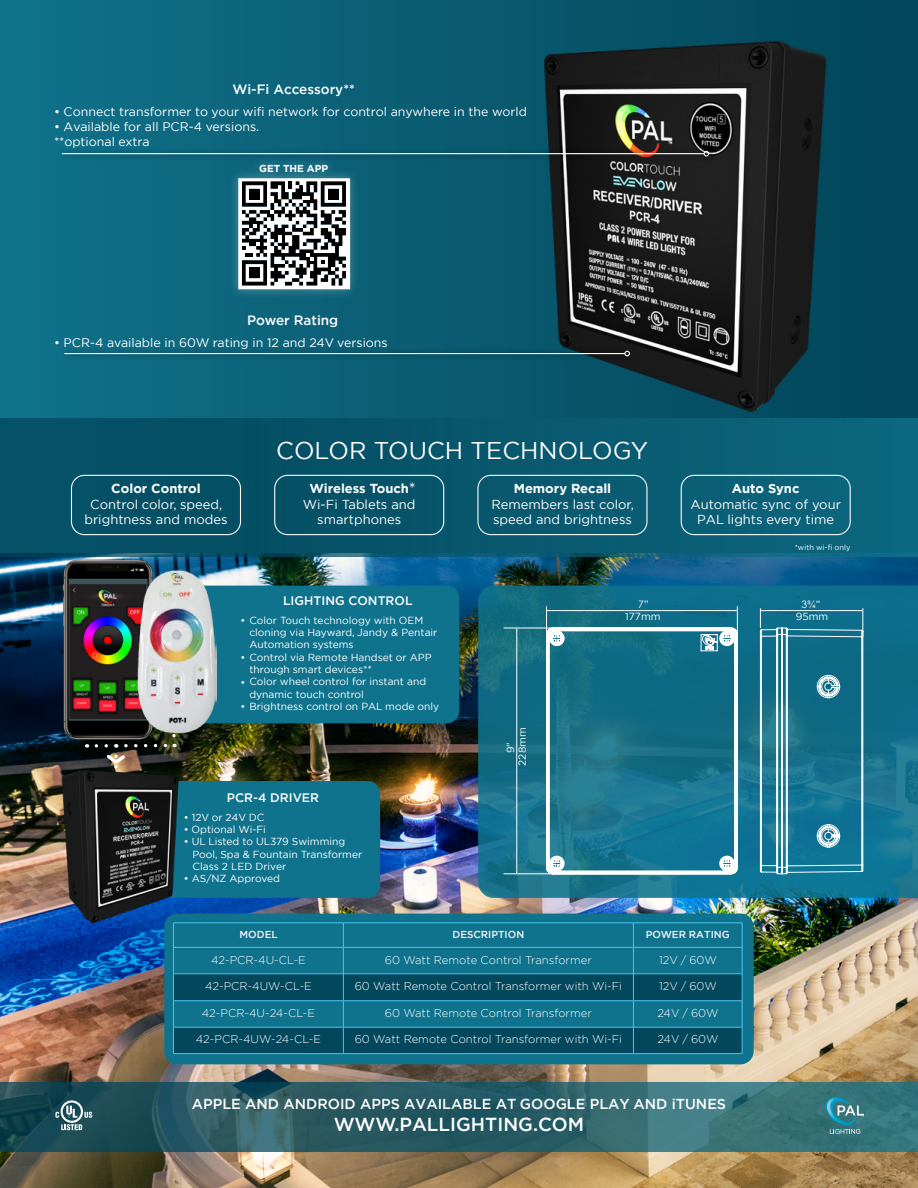
<style>
.page{position:relative;width:918px;height:1188px;background:#fff}
.page>*{position:absolute;margin:0;border:0;box-sizing:border-box;transform-origin:0 0}
.t1{font:24.15px "Gotham";color:#fff}
.t2{font:500 18.75px "Gotham";color:#fff}
.t3{font:16.2px "Gotham";color:#fff}
.t4{font:500 14.4px "Gotham";color:#fff}
.t5{font:500 13.5px "Gotham";color:#fff}
.t6{font:13.05px/15.6px "Gotham";color:#fff;text-align:center}
.t7{font:700 13.05px "Gotham";color:#fff}
.t8{font:12.45px/14.9px "Gotham";color:#fff}
.t9{font:500 12.3px "Gotham";color:#fff}
.t10{font:300 11.25px "Gotham";color:#fff}
.t11{font:10.2px/12.3px "Gotham";color:#fff}
.t12{font:10.2px "Century Gothic";color:#fff}
.t13{font:500 10.05px "Gotham";color:#faf7ff}
.t14{font:700 10.05px "Gotham";color:#fff}
.t15{font:7.5px "Gotham";color:#fff}
.s1{font-family:"Gotham"}
</style>
<div class="page">
<div style="left:0;top:0;width:918px;height:1188px;background:linear-gradient(to right,#11728a,#024559)"></div>
<img style="left:532px;top:36px;width:303px;height:383px">
<img style="left:0;top:556px;width:918px;height:632px">
<div style="left:0;top:419px;width:918px;height:137px;background:linear-gradient(to right,#044b60,#0d657d)"></div>
<svg style="left:478px;top:586px;width:440px;height:312px;background:#15718c"></svg>
<div style="left:95px;top:586px;width:364px;height:137px;background:#0f738d;border-radius:12px"></div>
<div style="left:154px;top:781px;width:226px;height:117px;background:#0f738d;border-radius:12px"></div>
<svg style="left:85px;top:741px;width:3px;height:7px"></svg>
<img style="left:59px;top:559px;width:78px;height:182px">
<img style="left:137px;top:553px;width:79px;height:188px">
<svg style="left:0;top:1082px;width:918px;height:69px;background:#2c6169"></svg>
<svg style="left:826px;top:1097px;width:38px;height:37px"></svg>
<svg style="left:96px;top:744px;width:79px;height:24px;background:#484239"></svg>
<svg style="left:55px;top:1100px;width:37px;height:30px"></svg>
<div style="left:57px;top:146px;width:659px;height:17px;background:#000;opacity:.75"></div>
<hr style="left:62px;top:153px;width:642px;height:1px;background:#fff">
<svg style="left:704px;top:151px;width:5px;height:5px"></svg>
<div style="left:71px;top:475px;width:170px;height:60px;border:1px solid #fff;border-radius:13px"></div>
<div style="left:274px;top:475px;width:170px;height:60px;border:1px solid #fff;border-radius:13px"></div>
<div style="left:477px;top:475px;width:171px;height:60px;border:1px solid #fff;border-radius:13px"></div>
<div style="left:681px;top:475px;width:170px;height:60px;border:1px solid #fff;border-radius:13px"></div>
<div style="left:60px;top:346px;width:576px;height:17px;background:#000;opacity:.75"></div>
<hr style="left:64px;top:353px;width:561px;height:1px;background:#fff">
<svg style="left:624px;top:351px;width:6px;height:5px"></svg>
<div style="left:228px;top:156px;width:132px;height:144px;background:#fff;opacity:.29"></div>
<svg style="left:238px;top:178px;width:112px;height:111px"></svg>
<div style="left:249px;top:268px;width:11px;height:10px;background:#000"></div>
<div style="left:249px;top:189px;width:11px;height:10px;background:#000"></div>
<div style="left:328px;top:189px;width:11px;height:10px;background:#000"></div>
<div style="left:164px;top:914px;width:590px;height:150px;background:#0f738d;border-radius:13px"></div>
<svg style="left:174px;top:975px;width:568px;height:78px;fill:#02475c"></svg>
<hr style="left:173px;top:923px;width:170px;height:1px;background:#49c7ed">
<hr style="left:343px;top:923px;width:290px;height:1px;background:#49c7ed">
<hr style="left:633px;top:923px;width:109px;height:1px;background:#49c7ed">
<hr style="left:173px;top:947px;width:170px;height:1px;background:#49c7ed">
<hr style="left:343px;top:947px;width:290px;height:1px;background:#49c7ed">
<hr style="left:633px;top:947px;width:109px;height:1px;background:#49c7ed">
<hr style="left:173px;top:974px;width:170px;height:1px;background:#49c7ed">
<hr style="left:343px;top:974px;width:290px;height:1px;background:#49c7ed">
<hr style="left:633px;top:974px;width:109px;height:1px;background:#49c7ed">
<hr style="left:173px;top:1000px;width:170px;height:1px;background:#49c7ed">
<hr style="left:343px;top:1000px;width:290px;height:1px;background:#49c7ed">
<hr style="left:633px;top:1000px;width:109px;height:1px;background:#49c7ed">
<hr style="left:173px;top:1027px;width:170px;height:1px;background:#49c7ed">
<svg style="left:173px;top:929px;width:1px;height:124px"></svg>
<hr style="left:343px;top:1027px;width:290px;height:1px;background:#49c7ed">
<svg style="left:343px;top:924px;width:1px;height:129px"></svg>
<hr style="left:633px;top:1027px;width:109px;height:1px;background:#49c7ed">
<svg style="left:633px;top:924px;width:1px;height:129px"></svg>
<svg style="left:742px;top:923px;width:1px;height:130px"></svg>
<hr style="left:173px;top:1053px;width:170px;height:1px;background:#49c7ed">
<hr style="left:343px;top:1053px;width:290px;height:1px;background:#49c7ed">
<hr style="left:633px;top:1053px;width:109px;height:1px;background:#49c7ed">
<hr style="left:504px;top:628px;width:48px;height:1px;background:#fff">
<hr style="left:504px;top:874px;width:48px;height:1px;background:#fff">
<svg style="left:546px;top:628px;width:192px;height:246px;background:#297d94"></svg>
<hr style="left:548px;top:610px;width:188px;height:1px;background:#fff">
<svg style="left:546px;top:607px;width:2px;height:26px"></svg>
<svg style="left:736px;top:607px;width:2px;height:26px"></svg>
<hr style="left:517px;top:629px;width:1px;height:243px;background:#fff">
<svg style="left:760px;top:609px;width:104px;height:265px;background:#30829a"></svg>
<img style="left:57px;top:768px;width:125px;height:161px">
<h3 class="t5" style="left:232px;top:81px;width:124px">Wi-Fi Accessory**</h3>
<p class="t8" style="left:54px;top:104px;width:475px">• Connect transformer to your wifi network for control anywhere in the world</p>
<p class="t8" style="left:54px;top:119px;width:207px">• Available for all PCR-4 versions. **optional extra</p>
<p class="t14" style="left:259px;top:162px;width:71px">GET THE APP</p>
<h3 class="t5" style="left:247px;top:311px;width:93px">Power Rating</h3>
<p class="t8" style="left:54px;top:335px;width:335px">• PCR-4 available in 60W rating in 12 and 24V versions</p>
<p class="t7" style="left:111px;top:480px;width:91px">Color Control</p>
<p class="t6" style="left:84px;top:496px;width:145px">Control color, speed, brightness and modes</p>
<h1 class="t1" style="left:276px;top:435px;width:373px">COLOR TOUCH TECHNOLOGY</h1>
<h3 class="t3" style="left:409px;top:477px;width:8px">*</h3>
<p class="t7" style="left:310px;top:480px;width:101px">Wireless Touch</p>
<p class="t6" style="left:303px;top:496px;width:114px">Wi-Fi Tablets and smartphones</p>
<p class="t7" style="left:514px;top:480px;width:99px">Memory Recall</p>
<p class="t6" style="left:492px;top:496px;width:144px;text-align:left">Remembers last color, speed and brightness</p>
<p class="t9" style="left:283px;top:593px;width:131px">LIGHTING CONTROL</p>
<p class="t11" style="left:249px;top:614px;width:190px;text-indent:-9px">• Color Touch technology with OEM cloning via Hayward, Jandy &amp; Pentair<br>Automation systems</p>
<p class="t11" style="left:249px;top:651px;width:184px;text-indent:-9px">• Control via Remote Handset or APP through smart devices**</p>
<p class="t11" style="left:249px;top:675px;width:178px;text-indent:-9px">• Color wheel control for instant and dynamic touch control</p>
<p class="t11" style="left:241px;top:700px;width:200px">• Brightness control on PAL mode only</p>
<p class="t11" style="left:504px;top:766px;width:40px;line-height:11.9px;text-align:center;rotate:-90deg">9”<br>228mm</p>
<p class="t12" style="left:638px;top:598px;width:12px">7”</p>
<p class="t11" style="left:625px;top:610px;width:37px">177mm</p>
<p class="t9" style="left:227px;top:790px;width:94px">PCR-4 DRIVER</p>
<p class="t11" style="left:184px;top:811px;width:82px">• 12V or 24V DC</p>
<p class="t11" style="left:184px;top:823px;width:84px">• Optional Wi-Fi</p>
<p class="t11" style="left:192px;top:835px;width:171px;text-indent:-9px">• UL Listed to UL379 Swimming<br>Pool, Spa &amp; Fountain Transformer<br>Class 2 LED Driver</p>
<p class="t11" style="left:184px;top:872px;width:98px">• AS/NZ Approved</p>
<p class="t7" style="left:732px;top:480px;width:69px">Auto Sync</p>
<p class="t6" style="left:690px;top:496px;width:152px">Automatic sync of your<br>PAL lights every time</p>
<p class="t15" style="left:795px;top:543px;width:57px">*with wi-fi only</p>
<p class="t12" style="left:802px;top:598px;width:20px">3¾<span class="s1">”</span></p>
<p class="t11" style="left:796px;top:610px;width:34px">95mm</p>
<p class="t13" style="left:240px;top:928px;width:40px">MODEL</p>
<p class="t13" style="left:452px;top:928px;width:73px">DESCRIPTION</p>
<p class="t13" style="left:646px;top:928px;width:85px">POWER RATING</p>
<p class="t10" style="left:211px;top:952px;width:96px">42-PCR-4U-CL-E</p>
<p class="t10" style="left:385px;top:952px;width:208px">60 Watt Remote Control Transformer</p>
<p class="t10" style="left:659px;top:952px;width:59px">12V / 60W</p>
<p class="t10" style="left:205px;top:979px;width:108px">42-PCR-4UW-CL-E</p>
<p class="t10" style="left:355px;top:979px;width:269px">60 Watt Remote Control Transformer with Wi-Fi</p>
<p class="t10" style="left:659px;top:979px;width:59px">12V / 60W</p>
<p class="t10" style="left:202px;top:1006px;width:115px">42-PCR-4U-24-CL-E</p>
<p class="t10" style="left:385px;top:1006px;width:208px">60 Watt Remote Control Transformer</p>
<p class="t10" style="left:657px;top:1006px;width:63px">24V / 60W</p>
<p class="t10" style="left:196px;top:1032px;width:127px">42-PCR-4UW-24-CL-E</p>
<p class="t10" style="left:355px;top:1032px;width:269px">60 Watt Remote Control Transformer with Wi-Fi</p>
<p class="t10" style="left:657px;top:1032px;width:63px">24V / 60W</p>
<h3 class="t4" style="left:192px;top:1094px;width:536px">APPLE AND ANDROID APPS AVAILABLE AT GOOGLE PLAY AND iTUNES</h3>
<h2 class="t2" style="left:334px;top:1112px;width:252px">WWW.PALLIGHTING.COM</h2>
</div>
